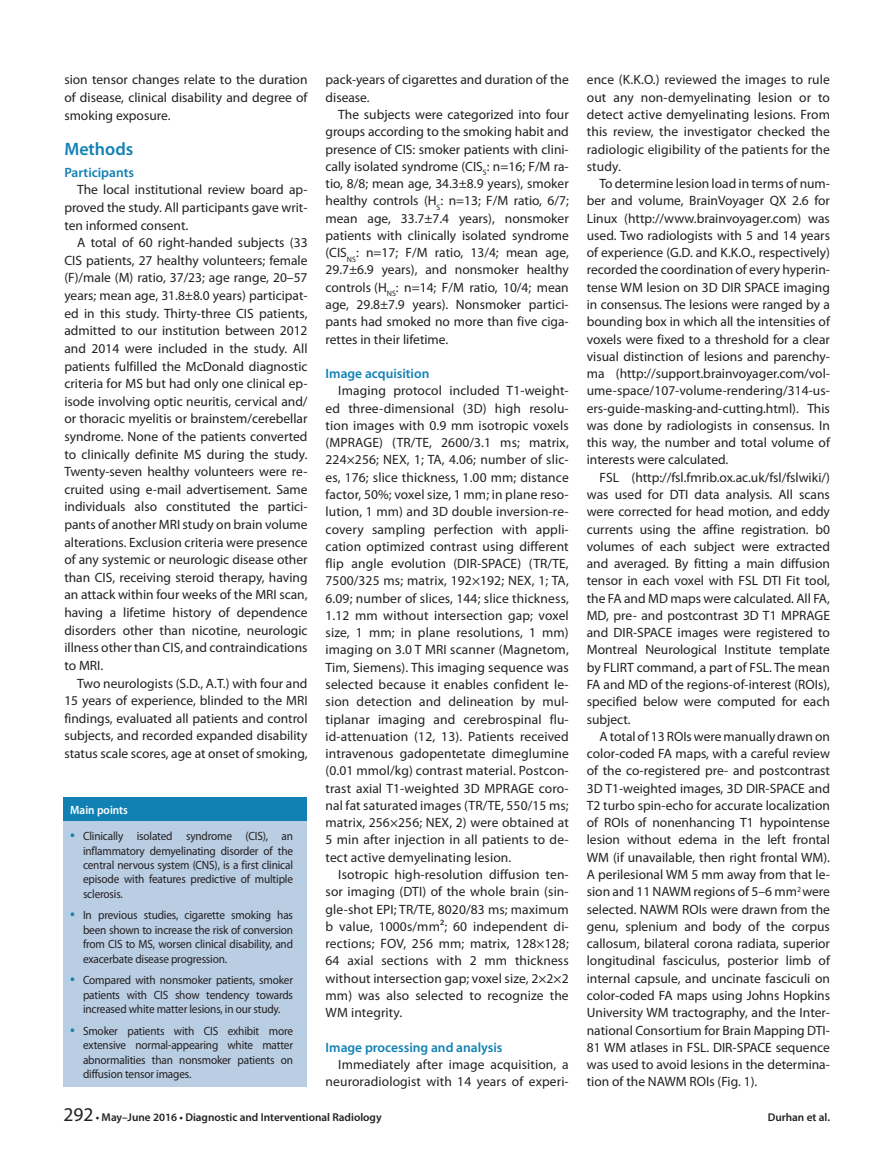
<style>
.page{position:relative;width:893px;height:1170px;background:#fff}
.page>*{position:absolute;margin:0;border:0;box-sizing:border-box;transform-origin:0 0}
.t1{font:600 18px "Myriad Pro";color:#1181b4}
.List_Paragraph{font:13.5px/17.2px "Myriad Pro";color:#231f20;text-align:justify}
.t2{font:600 13.5px "Myriad Pro";color:#1181b4}
.t3{font:12px/14.4px "Myriad Pro";letter-spacing:-.015em;color:#231f20;text-align:justify;scale:.94 1}
.t4{font:600 12px "Myriad Pro";color:#fff;scale:.94 1}
.t5{font:600 11.25px "Myriad Pro";color:#231f20}
.s1{font-size:18px;color:#1181b4}
.s2{font-weight:400;font-size:19.5px}
</style>
<div class="page">
<div style="left:63px;top:797px;width:244px;height:289px;background:#b9cde3"></div>
<div style="left:63px;top:797px;width:244px;height:24px;background:#1181b4"></div>
<p class="List_Paragraph" style="left:64px;top:71px;width:245px">sion tensor changes relate to the duration of disease, clinical disability and degree of smoking exposure.</p>
<p class="t1" style="left:64px;top:137px;width:70px">Methods</p>
<p class="t2" style="left:64px;top:164px;width:71px">Participants</p>
<p class="List_Paragraph" style="left:64px;top:181px;width:245px;text-indent:13px">The local institutional review board ap&shy;proved the study. All participants gave writ&shy;ten informed consent.</p>
<p class="List_Paragraph" style="left:64px;top:234px;width:245px;text-indent:13px">A total of 60 right-handed subjects (33<br>CIS patients, 27 healthy volunteers; female (F)/male (M) ratio, 37/23; age range, 20–57 years; mean age, 31.8±8.0 years) participat&shy;ed in this study. Thirty-three CIS patients, admitted to our institution between 2012 and 2014 were included in the study. All patients fulfilled the McDonald diagnostic criteria for MS but had only one clinical ep&shy;isode involving optic neuritis, cervical and/ or thoracic myelitis or brainstem/cerebellar syndrome. None of the patients converted to clinically definite MS during the study.<br>Twenty-seven healthy volunteers were re&shy;cruited using e-mail advertisement. Same individuals also constituted the partici&shy;pants of another MRI study on brain volume alterations. Exclusion criteria were presence of any systemic or neurologic disease other than CIS, receiving steroid therapy, having an attack within four weeks of the MRI scan, having a lifetime history of dependence disorders other than nicotine, neurologic illness other than CIS, and contraindications to MRI.</p>
<p class="List_Paragraph" style="left:64px;top:674px;width:245px;text-indent:13px">Two neurologists (S.D., A.T.) with four and 15 years of experience, blinded to the MRI findings, evaluated all patients and control subjects, and recorded expanded disability status scale scores, age at onset of smoking,</p>
<p class="t4" style="left:70px;top:802px;width:63px">Main points</p>
<p class="t3" style="left:83px;top:828px;width:225px;text-indent:-13px"><span class="s1">•</span> Clinically isolated syndrome (CIS), an inflammatory demyelinating disorder of the central nervous system (CNS), is a first clinical episode with features predictive of multiple sclerosis.</p>
<p class="t3" style="left:83px;top:907px;width:225px;text-indent:-13px"><span class="s1">•</span> In previous studies, cigarette smoking has been shown to increase the risk of conversion from CIS to MS, worsen clinical disability, and exacerbate disease progression.</p>
<p class="t3" style="left:83px;top:972px;width:225px;text-indent:-13px"><span class="s1">•</span> Compared with nonsmoker patients, smoker patients with CIS show tendency towards increased white matter lesions, in our study.</p>
<p class="t3" style="left:83px;top:1023px;width:225px;text-indent:-13px"><span class="s1">•</span> Smoker patients with CIS exhibit more extensive normal-appearing white matter abnormalities than nonsmoker patients on diffusion tensor images.</p>
<p class="List_Paragraph" style="left:326px;top:71px;width:245px">pack-years of cigarettes and duration of the disease.</p>
<p class="List_Paragraph" style="left:326px;top:106px;width:245px;text-indent:13px">The subjects were categorized into four groups according to the smoking habit and presence of CIS: smoker patients with clini&shy;cally isolated syndrome (CIS<sub>S</sub>: n=16; F/M ra&shy;tio, 8/8; mean age, 34.3±8.9 years), smoker healthy controls (H<sub>S</sub>: n=13; F/M ratio, 6/7; mean age, 33.7±7.4 years), nonsmoker patients with clinically isolated syndrome (CIS<sub>NS</sub>: n=17; F/M ratio, 13/4; mean age, 29.7±6.9 years), and nonsmoker healthy controls (H<sub>NS</sub>: n=14; F/M ratio, 10/4; mean age, 29.8±7.9 years). Nonsmoker partici&shy;pants had smoked no more than five ciga&shy;rettes in their lifetime.</p>
<p class="t2" style="left:326px;top:365px;width:105px">Image acquisition</p>
<p class="List_Paragraph" style="left:326px;top:382px;width:245px;text-indent:13px">Imaging protocol included T1-weight&shy;ed three-dimensional (3D) high resolu&shy;tion images with 0.9 mm isotropic voxels (MPRAGE) (TR/TE, 2600/3.1 ms; matrix, 224×256; NEX, 1; TA, 4.06; number of slic&shy;es, 176; slice thickness, 1.00 mm; distance factor, 50%; voxel size, 1 mm; in plane reso&shy;lution, 1 mm) and 3D double inversion-re&shy;covery sampling perfection with appli&shy;cation optimized contrast using different flip angle evolution (DIR-SPACE) (TR/TE, 7500/325 ms; matrix, 192×192; NEX, 1; TA, 6.09; number of slices, 144; slice thickness, 1.12 mm without intersection gap; voxel size, 1 mm; in plane resolutions, 1 mm) imaging on 3.0 T MRI scanner (Magnetom, Tim, Siemens). This imaging sequence was selected because it enables confident le&shy;sion detection and delineation by mul&shy;tiplanar imaging and cerebrospinal flu&shy;id-attenuation (12, 13). Patients received intravenous gadopentetate dimeglumine (0.01 mmol/kg) contrast material. Postcon&shy;trast axial T1-weighted 3D MPRAGE coro&shy;nal fat saturated images (TR/TE, 550/15 ms; matrix, 256×256; NEX, 2) were obtained at 5 min after injection in all patients to de&shy;tect active demyelinating lesion.</p>
<p class="List_Paragraph" style="left:326px;top:865px;width:245px;text-indent:13px">Isotropic high-resolution diffusion ten&shy;sor imaging (DTI) of the whole brain (sin&shy;gle-shot EPI; TR/TE, 8020/83 ms; maximum b value, 1000s/mm²; 60 independent di&shy;rections; FOV, 256 mm; matrix, 128×128; 64 axial sections with 2 mm thickness without intersection gap; voxel size, 2×2×2 mm) was also selected to recognize the WM integrity.</p>
<p class="t2" style="left:326px;top:1038px;width:178px">Image processing and analysis</p>
<p class="List_Paragraph" style="left:326px;top:1055px;width:245px;text-align:right">Immediately after image acquisition, a neuroradiologist with 14 years of experi-</p>
<p class="List_Paragraph" style="left:587px;top:71px;width:245px">ence (K.K.O.) reviewed the images to rule out any non-demyelinating lesion or to detect active demyelinating lesions. From this review, the investigator checked the radiologic eligibility of the patients for the study.</p>
<p class="List_Paragraph" style="left:587px;top:175px;width:245px;text-indent:13px">To determine lesion load in terms of num&shy;ber and volume, BrainVoyager QX 2.6 for Linux (http://www.brainvoyager.com) was used. Two radiologists with 5 and 14 years of experience (G.D. and K.K.O., respectively) recorded the coordination of every hyperin&shy;tense WM lesion on 3D DIR SPACE imaging in consensus. The lesions were ranged by a bounding box in which all the intensities of voxels were fixed to a threshold for a clear visual distinction of lesions and parenchy&shy;ma (http://support.brainvoyager.com/vol&shy;ume-space/107-volume-rendering/314-us&shy;ers-guide-masking-and-cutting.html). This was done by radiologists in consensus. In this way, the number and total volume of interests were calculated.</p>
<p class="List_Paragraph" style="left:587px;top:468px;width:245px;text-indent:13px">FSL (http://fsl.fmrib.ox.ac.uk/fsl/fslwiki/) was used for DTI data analysis. All scans were corrected for head motion, and eddy currents using the affine registration. b0 volumes of each subject were extracted and averaged. By fitting a main diffusion tensor in each voxel with FSL DTI Fit tool, the FA and MD maps were calculated. All FA, MD, pre- and postcontrast 3D T1 MPRAGE and DIR-SPACE images were registered to Montreal Neurological Institute template by FLIRT command, a part of FSL. The mean FA and MD of the regions-of-interest (ROIs), specified below were computed for each subject.</p>
<p class="List_Paragraph" style="left:587px;top:727px;width:245px;text-indent:13px">A total of 13 ROIs were manually drawn on color-coded FA maps, with a careful review of the co-registered pre- and postcontrast 3D T1-weighted images, 3D DIR-SPACE and T2 turbo spin-echo for accurate localization of ROIs of nonenhancing T1 hypointense lesion without edema in the left frontal WM (if unavailable, then right frontal WM).<br>A perilesional WM 5 mm away from that le&shy;sion and 11 NAWM regions of 5–6 mm<sup>2</sup> were selected. NAWM ROIs were drawn from the genu, splenium and body of the corpus callosum, bilateral corona radiata, superior longitudinal fasciculus, posterior limb of internal capsule, and uncinate fasciculi on color-coded FA maps using Johns Hopkins University WM tractography, and the Inter&shy;national Consortium for Brain Mapping DTI-81 WM atlases in FSL. DIR-SPACE sequence was used to avoid lesions in the determina&shy;tion of the NAWM ROIs (Fig. 1).</p>
<p class="t5" style="left:63px;top:1109px;width:320px"><span class="s2">292</span> • May–June 2016 • Diagnostic and Interventional Radiology</p>
<p class="t5" style="left:768px;top:1109px;width:64px">Durhan et al.</p>
</div>
